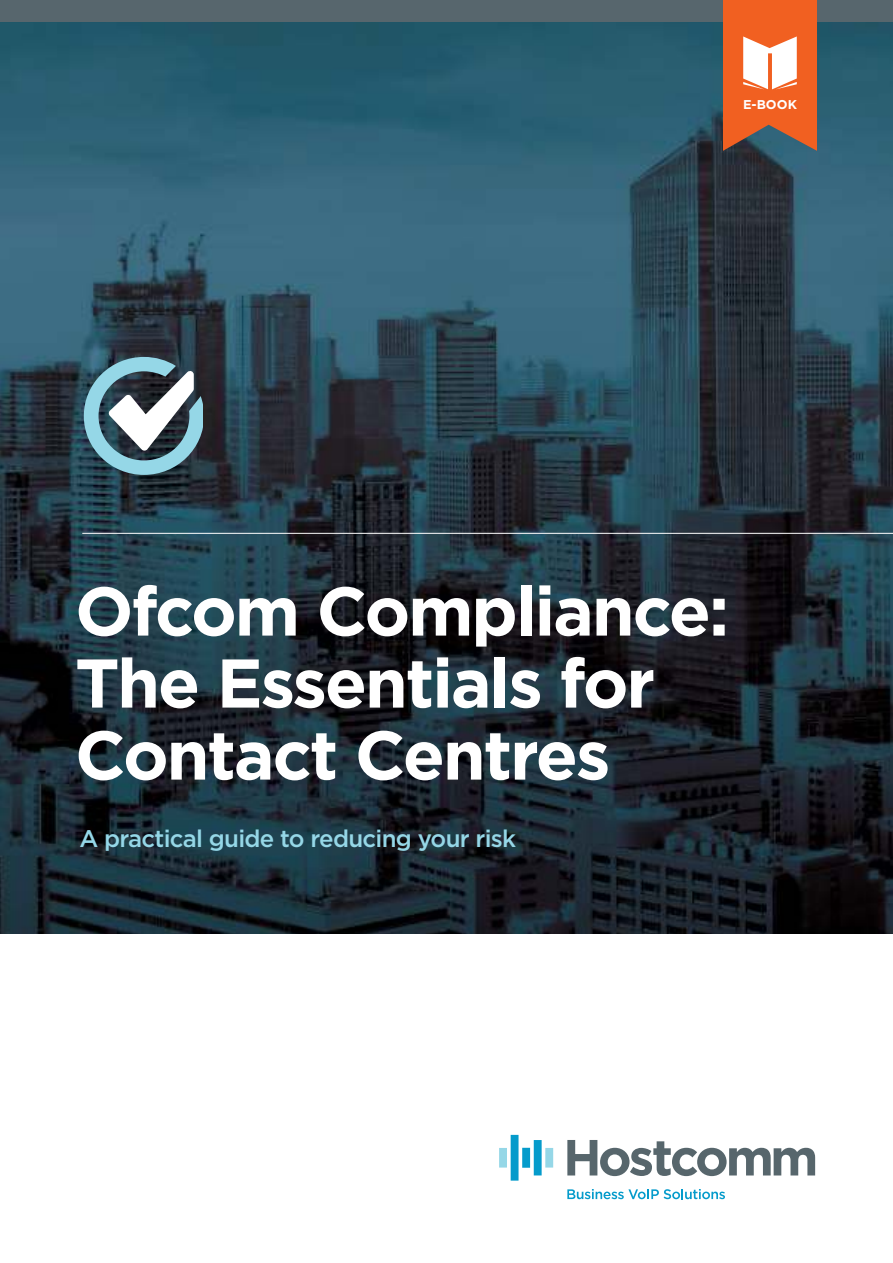
<style>
.page{position:relative;width:893px;height:1263px;background:#fff}
.page>*{position:absolute;margin:0;border:0;box-sizing:border-box;transform-origin:0 0}
.t1{font:700 68.7px/72px "Gotham";letter-spacing:-.03em;color:#fff}
.t2{font:500 24px "Gotham";letter-spacing:-.03em;color:#95d7e7}
.t3{font:700 12.75px "Gotham";color:#fff}
</style>
<div class="page">
<img style="left:0;top:21px;width:893px;height:912px">
<hr style="left:82px;top:533px;width:811px;height:1px;background:#fff">
<div style="left:0;top:0;width:893px;height:21px;background:#57666d"></div>
<svg style="left:723px;top:0;width:94px;height:151px"></svg>
<svg style="left:499px;top:1135px;width:54px;height:45px"></svg>
<svg style="left:567px;top:1140px;width:248px;height:36px"></svg>
<svg style="left:567px;top:1189px;width:158px;height:10px"></svg>
<svg style="left:84px;top:357px;width:119px;height:117px"></svg>
<p class="t3" style="left:743px;top:99px;width:55px">E-BOOK</p>
<p class="t1" style="left:75px;top:579px;width:656px">Ofcom Compliance:<br>The Essentials for<br>Contact Centres</p>
<p class="t2" style="left:80px;top:827px;width:438px">A practical guide to reducing your risk</p>
</div>
